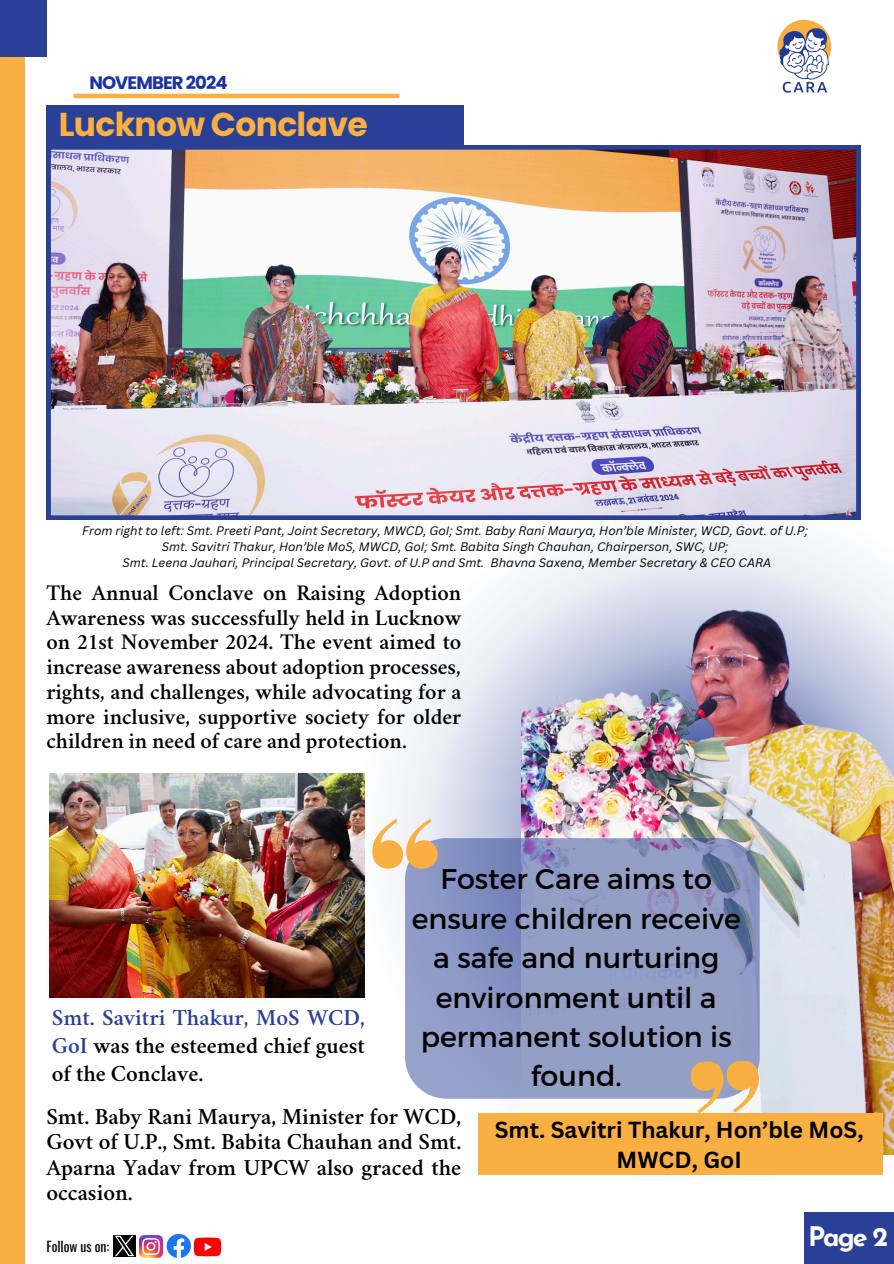
<style>
.page{position:relative;width:894px;height:1264px;background:#fff}
.page>*{position:absolute;margin:0;border:0;box-sizing:border-box;transform-origin:0 0}
.t1{font:700 33px "Poppins";letter-spacing:-.02em;color:#faaf42}
.t2{font:28.5px/39.3px "Montserrat";color:#000;text-align:center}
.t3{font:700 27px "Josefin Sans";color:#fff}
.t4{font:600 23.1px/25.5px "Crimson";color:#000;text-align:justify}
.t5{font:700 22.65px/30.5px "Canva Sans";color:#000;text-align:center}
.t6{font:600 22.5px/24.8px "Crimson";color:#000;text-align:justify}
.t7{font:700 18px "Poppins";letter-spacing:-.05em;color:#1c32a8}
.t8{font:13.65px "Oswald";color:#000}
.t9{font:italic 12px "Canva Sans";color:#000}
.s1{color:#2a4096}
</style>
<div class="page">
<div style="left:0;top:0;width:24px;height:1263px;background:#faaf42"></div>
<hr style="left:75px;top:94px;width:322px;height:4px;background:#faaf42">
<div style="left:0;top:0;width:46px;height:56px;background:#2a4096"></div>
<div style="left:804px;top:1212px;width:89px;height:51px;background:#2a4096"></div>
<img style="left:777px;top:19px;width:55px;height:74px">
<svg style="left:356px;top:490px;width:537px;height:685px"></svg>
<img style="left:46px;top:145px;width:814px;height:375px">
<div style="left:46px;top:106px;width:418px;height:39px;background:#2a4096"></div>
<img style="left:521px;top:582px;width:372px;height:572px">
<svg style="left:405px;top:838px;width:354px;height:260px;fill:#949fc6"></svg>
<svg style="left:372px;top:819px;width:65px;height:49px"></svg>
<svg style="left:689px;top:1060px;width:70px;height:53px"></svg>
<div style="left:478px;top:1113px;width:403px;height:62px;background:#faaf42"></div>
<img style="left:140px;top:1235px;width:23px;height:22px">
<img style="left:193px;top:1237px;width:29px;height:20px">
<svg style="left:167px;top:1233px;width:24px;height:25px"></svg>
<img style="left:114px;top:1235px;width:21px;height:21px">
<img style="left:49px;top:773px;width:315px;height:224px">
<p class="t7" style="left:89px;top:70px;width:140px">NOVEMBER 2024</p>
<p class="t1" style="left:59px;top:101px;width:310px">Lucknow Conclave</p>
<p class="t9" style="left:82px;top:522px;width:727px">From right to left: Smt. Preeti Pant, Joint Secretary, MWCD, GoI; Smt. Baby Rani Maurya, Hon’ble Minister, WCD, Govt. of U.P;</p>
<p class="t9" style="left:162px;top:538px;width:567px">Smt. Savitri Thakur, Hon’ble MoS, MWCD, GoI; Smt. Babita Singh Chauhan, Chairperson, SWC, UP;</p>
<p class="t9" style="left:122px;top:554px;width:650px">Smt. Leena Jauhari, Principal Secretary, Govt. of U.P and Smt. Bhavna Saxena, Member Secretary &amp; CEO CARA</p>
<h4 class="t6" style="left:46px;top:583px;width:416px">The Annual Conclave on Raising Adoption Awareness was successfully held in Lucknow on 21st November 2024. The event aimed to increase awareness about adoption processes, rights, and challenges, while advocating for a more inclusive, supportive society for older children in need of care and protection.</h4>
<h5 class="t2" style="left:411px;top:858px;width:330px">Foster Care aims to ensure children receive a safe and nurturing environment until a permanent solution is found.</h5>
<p class="t4" style="left:52px;top:1005px;width:314px;line-height:28.2px"><span class="s1">Smt. Savitri Thakur, MoS WCD, GoI</span> was the esteemed chief guest of the Conclave.</p>
<p class="t4" style="left:46px;top:1106px;width:416px">Smt. Baby Rani Maurya, Minister for WCD, Govt of U.P., Smt. Babita Chauhan and Smt.<br>Aparna Yadav from UPCW also graced the occasion.</p>
<p class="t5" style="left:494px;top:1113px;width:370px">Smt. Savitri Thakur, Hon’ble MoS,<br>MWCD, GoI</p>
<h3 class="t8" style="left:46px;top:1235px;width:64px">Follow us on:</h3>
<h1 class="t3" style="left:807px;top:1225px;width:82px">Page 2</h1>
</div>
